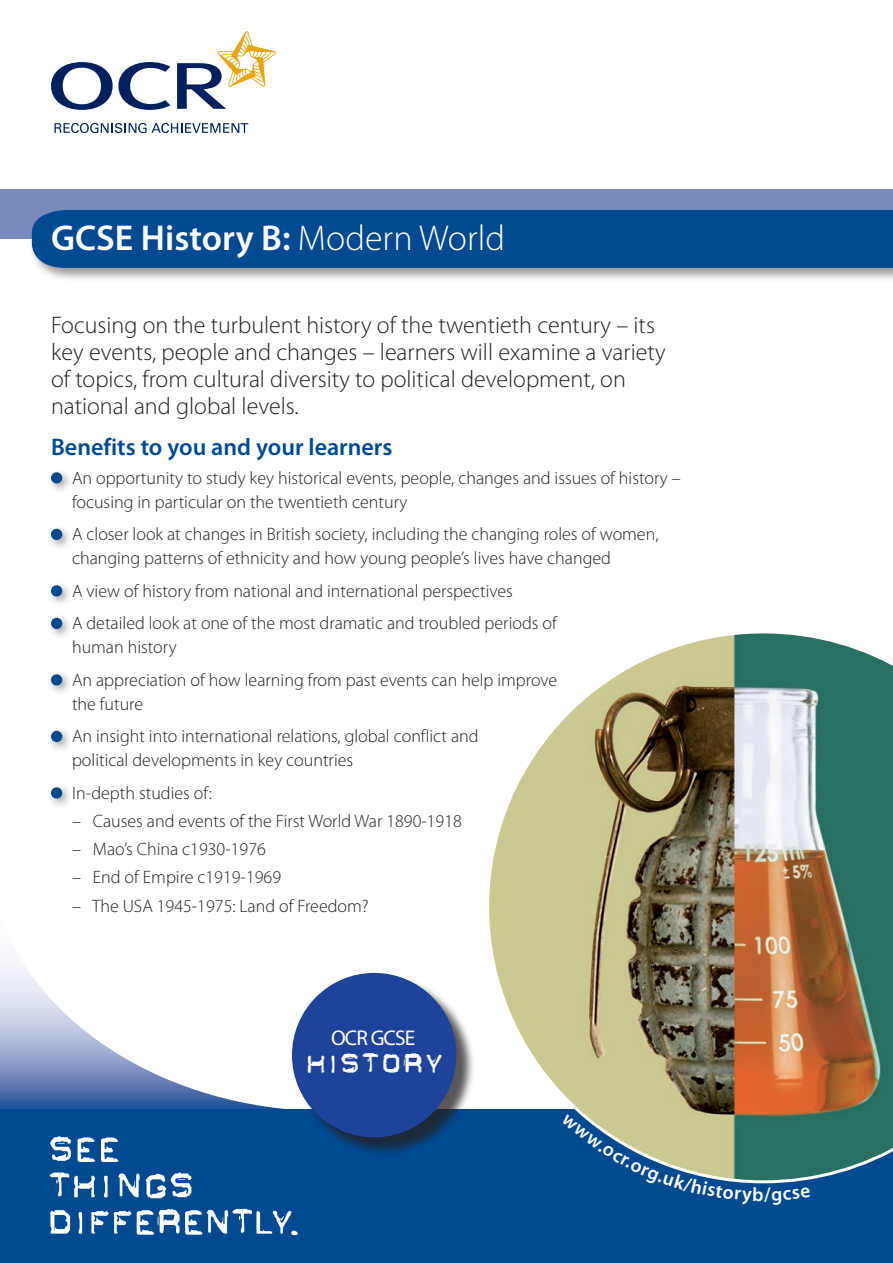
<style>
.page{position:relative;width:893px;height:1263px;background:#fff}
.page>*{position:absolute;margin:0;border:0;box-sizing:border-box;transform-origin:0 0}
.t1{font:600 36px "Myriad Pro";color:#fff}
.t2{font:32.7px "GF Ordner Inverted";letter-spacing:-.09em;color:#fff}
.t3{font:300 24px/27px "Myriad Pro";color:#231f20}
.t4{font:600 24px "Myriad Pro";color:#014990}
.t5{font:21.3px "Myriad Pro";letter-spacing:-.04em;color:#fff}
.t6{font:300 18px/24px "Myriad Pro";color:#231f20}
.s1{font-weight:300}
</style>
<div class="page">
<svg style="left:0;top:963px;width:294px;height:147px"></svg>
<div style="left:0;top:189px;width:893px;height:49px;background:#788bbc"></div>
<div style="left:0;top:1110px;width:893px;height:153px;background:#014990"></div>
<svg style="left:177px;top:31px;width:99px;height:78px"></svg>
<svg style="left:55px;top:123px;width:193px;height:10px"></svg>
<svg style="left:51px;top:62px;width:119px;height:48px"></svg>
<div style="left:30px;top:208px;width:863px;height:74px;background:#231f20;opacity:.45"></div>
<div style="left:32px;top:210px;width:861px;height:58px;background:#014990"></div>
<div style="left:294px;top:975px;width:181px;height:181px;background:#231f20;opacity:.75"></div>
<div style="left:292px;top:973px;width:164px;height:164px;background:#1f439b;border-radius:50%"></div>
<svg style="left:50px;top:1136px;width:21px;height:25px"></svg>
<svg style="left:78px;top:1137px;width:17px;height:25px"></svg>
<svg style="left:101px;top:1137px;width:18px;height:25px"></svg>
<svg style="left:50px;top:1172px;width:45px;height:25px"></svg>
<svg style="left:104px;top:1176px;width:4px;height:21px"></svg>
<svg style="left:118px;top:1173px;width:22px;height:24px"></svg>
<svg style="left:146px;top:1172px;width:45px;height:26px"></svg>
<svg style="left:50px;top:1210px;width:20px;height:23px"></svg>
<svg style="left:79px;top:1212px;width:3px;height:22px"></svg>
<svg style="left:91px;top:1209px;width:207px;height:26px"></svg>
<div style="left:46px;top:467px;width:27px;height:27px;background:#231f20;opacity:.45"></div>
<div style="left:51px;top:472px;width:11px;height:11px;background:#014990;border-radius:50%"></div>
<div style="left:46px;top:523px;width:27px;height:27px;background:#231f20;opacity:.45"></div>
<div style="left:51px;top:529px;width:11px;height:11px;background:#014990;border-radius:50%"></div>
<div style="left:46px;top:580px;width:27px;height:27px;background:#231f20;opacity:.45"></div>
<div style="left:51px;top:585px;width:11px;height:11px;background:#014990;border-radius:50%"></div>
<div style="left:46px;top:612px;width:27px;height:27px;background:#231f20;opacity:.45"></div>
<div style="left:51px;top:618px;width:11px;height:11px;background:#014990;border-radius:50%"></div>
<div style="left:46px;top:669px;width:27px;height:27px;background:#231f20;opacity:.45"></div>
<div style="left:51px;top:674px;width:11px;height:11px;background:#014990;border-radius:50%"></div>
<div style="left:46px;top:725px;width:27px;height:27px;background:#231f20;opacity:.45"></div>
<div style="left:51px;top:731px;width:11px;height:11px;background:#014990;border-radius:50%"></div>
<div style="left:46px;top:782px;width:27px;height:27px;background:#231f20;opacity:.45"></div>
<div style="left:51px;top:787px;width:11px;height:11px;background:#014990;border-radius:50%"></div>
<svg style="left:485px;top:633px;width:408px;height:547px"></svg>
<svg style="left:561px;top:1114px;width:250px;height:70px"></svg>
<p class="t1" style="left:51px;top:215px;width:456px">GCSE History B: <span class="s1">Modern World</span></p>
<p class="t3" style="left:51px;top:312px;width:616px">Focusing on the turbulent history of the twentieth century – its key events, people and changes – learners will examine a variety of topics, from cultural diversity to political development, on national and global levels.</p>
<p class="t4" style="left:51px;top:432px;width:343px">Benefits to you and your learners</p>
<p class="t6" style="left:72px;top:466px;width:610px">An opportunity to study key historical events, people, changes and issues of history – focusing in particular on the twentieth century</p>
<p class="t6" style="left:72px;top:522px;width:588px">A closer look at changes in British society, including the changing roles of women, changing patterns of ethnicity and how young people’s lives have changed</p>
<p class="t6" style="left:72px;top:579px;width:442px">A view of history from national and international perspectives</p>
<p class="t6" style="left:72px;top:611px;width:486px">A detailed look at one of the most dramatic and troubled periods of human history</p>
<p class="t6" style="left:72px;top:668px;width:487px">An appreciation of how learning from past events can help improve the future</p>
<p class="t6" style="left:72px;top:724px;width:408px">An insight into international relations, global conflict and political developments in key countries</p>
<p class="t6" style="left:72px;top:781px;width:141px">In-depth studies of:</p>
<p class="t6" style="left:72px;top:809px;width:391px">– Causes and events of the First World War 1890-1918</p>
<p class="t6" style="left:72px;top:837px;width:195px">– Mao’s China c1930-1976</p>
<p class="t6" style="left:72px;top:866px;width:211px">– End of Empire c1919-1969</p>
<p class="t6" style="left:72px;top:894px;width:298px">– The USA 1945-1975: Land of Freedom?</p>
<p class="t5" style="left:331px;top:1025px;width:86px">OCR GCSE</p>
<p class="t2" style="left:303px;top:1048px;width:141px">HISTORY</p>
</div>
